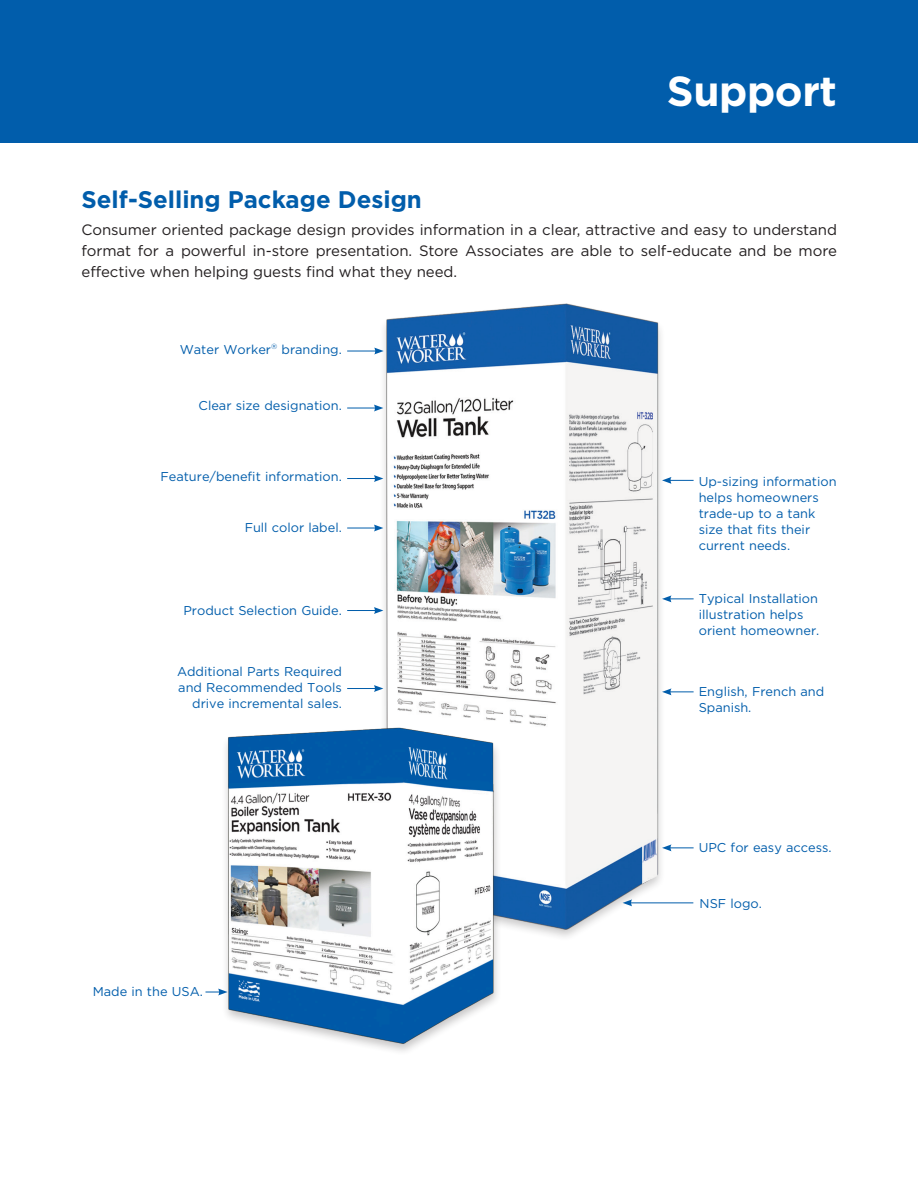
<style>
.page{position:relative;width:918px;height:1188px;background:#fff}
.page>*{position:absolute;margin:0;border:0;box-sizing:border-box;transform-origin:0 0}
.t1{font:700 42px "Gotham";letter-spacing:-.01em;color:#fff}
.t2{font:700 24px "Gotham";color:#015dab}
.t3{font:15px/21px "Gotham";letter-spacing:-.005em;color:#231f20;text-align:justify}
.graph_copy1{font:12.75px/16px "Gotham";color:#015dab}
</style>
<div class="page">
<div style="left:0;top:0;width:918px;height:143px;background:#015dab"></div>
<img style="left:364px;top:303px;width:319px;height:634px">
<hr style="left:347px;top:351px;width:30px;height:1px;background:#015dab">
<svg style="left:374px;top:348px;width:10px;height:6px"></svg>
<svg style="left:347px;top:405px;width:36px;height:6px"></svg>
<svg style="left:347px;top:475px;width:36px;height:7px"></svg>
<svg style="left:347px;top:525px;width:36px;height:6px"></svg>
<svg style="left:347px;top:607px;width:36px;height:7px"></svg>
<svg style="left:347px;top:685px;width:36px;height:7px"></svg>
<svg style="left:662px;top:477px;width:32px;height:7px"></svg>
<svg style="left:662px;top:595px;width:32px;height:7px"></svg>
<svg style="left:662px;top:688px;width:32px;height:7px"></svg>
<svg style="left:662px;top:844px;width:32px;height:7px"></svg>
<img style="left:205px;top:697px;width:325px;height:355px">
<svg style="left:206px;top:989px;width:22px;height:6px"></svg>
<hr style="left:630px;top:903px;width:63px;height:1px;background:#015dab">
<svg style="left:623px;top:899px;width:9px;height:7px"></svg>
<p class="t1" style="left:667px;top:67px;width:172px">Support</p>
<p class="t2" style="left:82px;top:186px;width:342px">Self-Selling Package Design</p>
<p class="t3" style="left:82px;top:219px;width:757px">Consumer oriented package design provides information in a clear, attractive and easy to understand format for a powerful in-store presentation. Store Associates are able to self-educate and be more effective when helping guests find what they need.</p>
<p class="graph_copy1" style="left:180px;top:341px;width:164px">Water Worker<sup>®</sup> branding.</p>
<p class="graph_copy1" style="left:199px;top:398px;width:145px">Clear size designation.</p>
<p class="graph_copy1" style="left:160px;top:469px;width:183px">Feature/benefit information.</p>
<p class="graph_copy1" style="left:245px;top:519px;width:99px">Full color label.</p>
<p class="graph_copy1" style="left:183px;top:602px;width:160px">Product Selection Guide.</p>
<p class="graph_copy1" style="left:177px;top:663px;width:166px;text-align:right">Additional Parts Required and Recommended Tools drive incremental sales.</p>
<p class="graph_copy1" style="left:93px;top:984px;width:112px">Made in the USA.</p>
<p class="graph_copy1" style="left:699px;top:473px;width:139px">Up-sizing information helps homeowners trade-up to a tank size that fits their current needs.</p>
<p class="graph_copy1" style="left:699px;top:591px;width:122px">Typical Installation illustration helps orient homeowner.</p>
<p class="graph_copy1" style="left:699px;top:683px;width:127px">English, French and<br>Spanish.</p>
<p class="graph_copy1" style="left:699px;top:839px;width:134px">UPC for easy access.</p>
<p class="graph_copy1" style="left:700px;top:895px;width:64px">NSF logo.</p>
</div>
